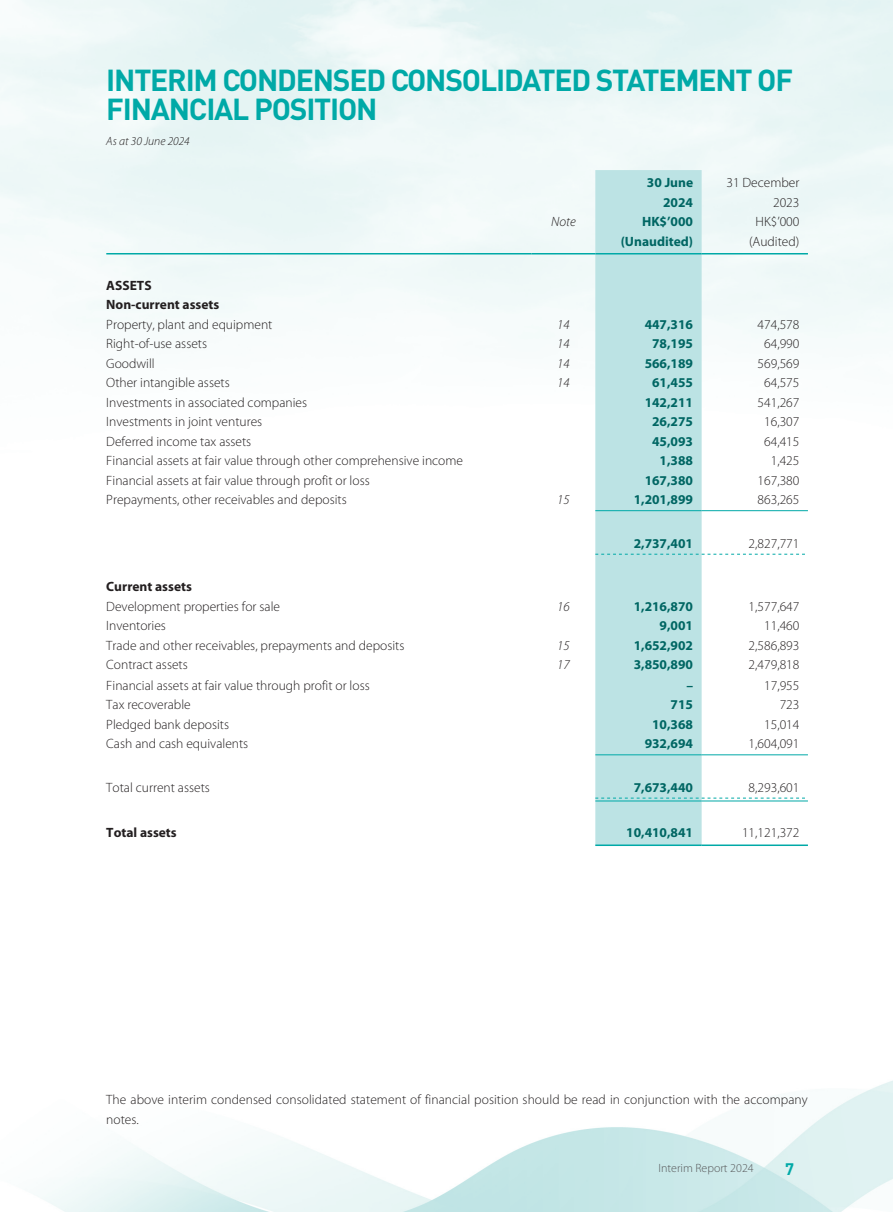
<style>
.page{position:relative;width:893px;height:1212px;background:#fff}
.page>*{position:absolute;margin:0;border:0;box-sizing:border-box;transform-origin:0 0}
.t1{font:700 30px "DIN Pro";letter-spacing:-.04em;color:#00a9a7}
.t2{font:700 16.5px "DIN Pro";color:#00a9a7}
._50_Table_txt{font:300 13.5px "Myriad Pro";color:#231f20}
._50_Table_txt-2{font:700 13.5px "Myriad Pro";color:#006663}
._00_txt{font:300 13.5px/19.5px "Myriad Pro";letter-spacing:.005em;color:#231f20}
._50_Table_txt-3{font:700 13.5px "Myriad Pro";color:#231f20}
._50_Table_txt-4{font:italic 300 13.5px "Myriad Pro";color:#231f20}
.t3{font:300 12px "Myriad Pro";color:#57585a}
.t4{font:italic 300 12px "Myriad Pro";color:#231f20}
</style>
<div class="page">
<div style="left:595px;top:170px;width:107px;height:674px;background:#bce3e4"></div>
<hr style="left:106px;top:253px;width:425px;height:1px;background:#00a9a7">
<hr style="left:531px;top:253px;width:64px;height:1px;background:#00a9a7">
<hr style="left:595px;top:253px;width:107px;height:1px;background:#00a9a7">
<hr style="left:702px;top:253px;width:106px;height:1px;background:#00a9a7">
<hr style="left:595px;top:510px;width:107px;height:1px;background:#00a9a7">
<hr style="left:702px;top:510px;width:106px;height:1px;background:#00a9a7">
<svg style="left:595px;top:554px;width:210px;height:1px"></svg>
<hr style="left:595px;top:754px;width:107px;height:1px;background:#00a9a7">
<hr style="left:702px;top:754px;width:106px;height:1px;background:#00a9a7">
<hr style="left:595px;top:800px;width:107px;height:1px;background:#00a9a7">
<svg style="left:595px;top:798px;width:210px;height:1px"></svg>
<hr style="left:702px;top:800px;width:106px;height:1px;background:#00a9a7">
<hr style="left:595px;top:844px;width:107px;height:2px;background:#00a9a7">
<hr style="left:702px;top:844px;width:106px;height:2px;background:#00a9a7">
<p class="t1" style="left:106px;top:60px;width:688px">INTERIM CONDENSED CONSOLIDATED STATEMENT OF</p>
<p class="t1" style="left:106px;top:89px;width:273px">FINANCIAL POSITION</p>
<p class="t4" style="left:106px;top:134px;width:85px">As at 30 June 2024</p>
<p class="_50_Table_txt-2" style="left:647px;top:174px;width:48px">30 June</p>
<p class="_50_Table_txt-2" style="left:663px;top:194px;width:31px">2024</p>
<p class="_50_Table_txt" style="left:726px;top:175px;width:75px">31 December</p>
<p class="_50_Table_txt" style="left:773px;top:194px;width:28px">2023</p>
<p class="_50_Table_txt-4" style="left:551px;top:214px;width:26px">Note</p>
<p class="_50_Table_txt-2" style="left:642px;top:213px;width:53px">HK$’000</p>
<p class="_50_Table_txt" style="left:755px;top:214px;width:45px">HK$’000</p>
<p class="_50_Table_txt-2" style="left:621px;top:233px;width:74px">(Unaudited)</p>
<p class="_50_Table_txt" style="left:749px;top:233px;width:52px">(Audited)</p>
<p class="_50_Table_txt-3" style="left:106px;top:276px;width:47px">ASSETS</p>
<p class="_50_Table_txt-3" style="left:106px;top:296px;width:115px">Non-current assets</p>
<p class="_50_Table_txt" style="left:106px;top:316px;width:168px">Property, plant and equipment</p>
<p class="_50_Table_txt-4" style="left:557px;top:316px;width:14px">14</p>
<p class="_50_Table_txt-2" style="left:645px;top:315px;width:50px">447,316</p>
<p class="_50_Table_txt" style="left:757px;top:316px;width:43px">474,578</p>
<p class="_50_Table_txt" style="left:106px;top:336px;width:102px">Right-of-use assets</p>
<p class="_50_Table_txt-4" style="left:557px;top:336px;width:14px">14</p>
<p class="_50_Table_txt-2" style="left:652px;top:335px;width:42px">78,195</p>
<p class="_50_Table_txt" style="left:764px;top:336px;width:37px">64,990</p>
<p class="_50_Table_txt" style="left:106px;top:355px;width:50px">Goodwill</p>
<p class="_50_Table_txt-4" style="left:557px;top:355px;width:14px">14</p>
<p class="_50_Table_txt-2" style="left:645px;top:354px;width:50px">566,189</p>
<p class="_50_Table_txt" style="left:757px;top:355px;width:43px">569,569</p>
<p class="_50_Table_txt" style="left:106px;top:375px;width:125px">Other intangible assets</p>
<p class="_50_Table_txt-4" style="left:557px;top:375px;width:14px">14</p>
<p class="_50_Table_txt-2" style="left:652px;top:374px;width:42px">61,455</p>
<p class="_50_Table_txt" style="left:764px;top:375px;width:37px">64,575</p>
<p class="_50_Table_txt" style="left:106px;top:394px;width:202px">Investments in associated companies</p>
<p class="_50_Table_txt-2" style="left:645px;top:393px;width:50px">142,211</p>
<p class="_50_Table_txt" style="left:757px;top:394px;width:43px">541,267</p>
<p class="_50_Table_txt" style="left:106px;top:414px;width:158px">Investments in joint ventures</p>
<p class="_50_Table_txt-2" style="left:652px;top:413px;width:42px">26,275</p>
<p class="_50_Table_txt" style="left:764px;top:414px;width:37px">16,307</p>
<p class="_50_Table_txt" style="left:106px;top:433px;width:147px">Deferred income tax assets</p>
<p class="_50_Table_txt-2" style="left:652px;top:432px;width:42px">45,093</p>
<p class="_50_Table_txt" style="left:764px;top:433px;width:37px">64,415</p>
<p class="_50_Table_txt" style="left:106px;top:453px;width:358px">Financial assets at fair value through other comprehensive income</p>
<p class="_50_Table_txt-2" style="left:660px;top:452px;width:35px">1,388</p>
<p class="_50_Table_txt" style="left:771px;top:453px;width:30px">1,425</p>
<p class="_50_Table_txt" style="left:106px;top:472px;width:265px">Financial assets at fair value through profit or loss</p>
<p class="_50_Table_txt-2" style="left:645px;top:471px;width:50px">167,380</p>
<p class="_50_Table_txt" style="left:757px;top:472px;width:43px">167,380</p>
<p class="_50_Table_txt" style="left:106px;top:492px;width:242px">Prepayments, other receivables and deposits</p>
<p class="_50_Table_txt-4" style="left:557px;top:492px;width:14px">15</p>
<p class="_50_Table_txt-2" style="left:634px;top:491px;width:61px">1,201,899</p>
<p class="_50_Table_txt" style="left:757px;top:492px;width:43px">863,265</p>
<p class="_50_Table_txt-2" style="left:634px;top:534px;width:61px">2,737,401</p>
<p class="_50_Table_txt" style="left:749px;top:535px;width:52px">2,827,771</p>
<p class="_50_Table_txt-3" style="left:106px;top:578px;width:87px">Current assets</p>
<p class="_50_Table_txt" style="left:106px;top:598px;width:175px">Development properties for sale</p>
<p class="_50_Table_txt-4" style="left:557px;top:598px;width:14px">16</p>
<p class="_50_Table_txt-2" style="left:634px;top:597px;width:61px">1,216,870</p>
<p class="_50_Table_txt" style="left:749px;top:598px;width:52px">1,577,647</p>
<p class="_50_Table_txt" style="left:106px;top:618px;width:61px">Inventories</p>
<p class="_50_Table_txt-2" style="left:660px;top:617px;width:35px">9,001</p>
<p class="_50_Table_txt" style="left:764px;top:618px;width:37px">11,460</p>
<p class="_50_Table_txt" style="left:106px;top:637px;width:300px">Trade and other receivables, prepayments and deposits</p>
<p class="_50_Table_txt-4" style="left:557px;top:637px;width:14px">15</p>
<p class="_50_Table_txt-2" style="left:634px;top:636px;width:61px">1,652,902</p>
<p class="_50_Table_txt" style="left:749px;top:637px;width:52px">2,586,893</p>
<p class="_50_Table_txt" style="left:106px;top:657px;width:83px">Contract assets</p>
<p class="_50_Table_txt-4" style="left:557px;top:657px;width:14px">17</p>
<p class="_50_Table_txt-2" style="left:634px;top:656px;width:61px">3,850,890</p>
<p class="_50_Table_txt" style="left:749px;top:657px;width:52px">2,479,818</p>
<p class="_50_Table_txt" style="left:106px;top:677px;width:265px">Financial assets at fair value through profit or loss</p>
<p class="_50_Table_txt-2" style="left:686px;top:677px;width:8px">–</p>
<p class="_50_Table_txt" style="left:764px;top:677px;width:37px">17,955</p>
<p class="_50_Table_txt" style="left:106px;top:697px;width:86px">Tax recoverable</p>
<p class="_50_Table_txt-2" style="left:671px;top:696px;width:24px">715</p>
<p class="_50_Table_txt" style="left:780px;top:697px;width:21px">723</p>
<p class="_50_Table_txt" style="left:106px;top:716px;width:124px">Pledged bank deposits</p>
<p class="_50_Table_txt-2" style="left:652px;top:716px;width:42px">10,368</p>
<p class="_50_Table_txt" style="left:764px;top:716px;width:37px">15,014</p>
<p class="_50_Table_txt" style="left:106px;top:736px;width:144px">Cash and cash equivalents</p>
<p class="_50_Table_txt-2" style="left:645px;top:735px;width:50px">932,694</p>
<p class="_50_Table_txt" style="left:749px;top:736px;width:52px">1,604,091</p>
<p class="_50_Table_txt" style="left:106px;top:779px;width:105px">Total current assets</p>
<p class="_50_Table_txt-2" style="left:634px;top:779px;width:61px">7,673,440</p>
<p class="_50_Table_txt" style="left:749px;top:779px;width:52px">8,293,601</p>
<p class="_50_Table_txt-3" style="left:106px;top:824px;width:72px">Total assets</p>
<p class="_50_Table_txt-2" style="left:626px;top:824px;width:68px">10,410,841</p>
<p class="_50_Table_txt" style="left:742px;top:825px;width:59px">11,121,372</p>
<p class="_00_txt" style="left:106px;top:1089px;width:703px">The above interim condensed consolidated statement of financial position should be read in conjunction with the accompany notes.</p>
<p class="t3" style="left:658px;top:1161px;width:97px">Interim Report 2024</p>
<p class="t2" style="left:785px;top:1157px;width:10px">7</p>
</div>
